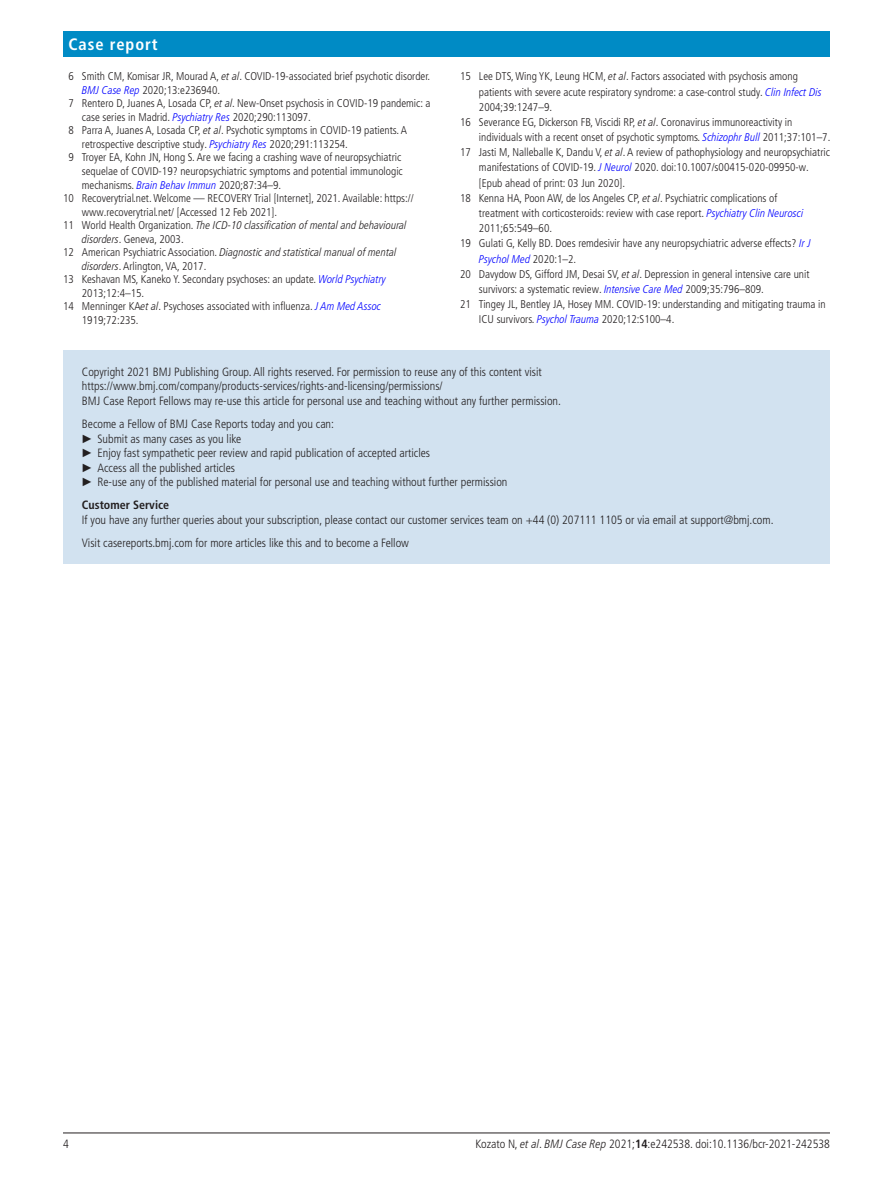
<style>
.page{position:relative;width:893px;height:1191px;background:#fff}
.page>*{position:absolute;margin:0;border:0;box-sizing:border-box;transform-origin:0 0}
.t1{font:700 condensed 16.5px "Frutiger LT Pro";letter-spacing:.055em;color:#fff}
.t2{font:300 condensed 12px/14.4px "Frutiger LT Pro";color:#231f20}
.t3{font:700 condensed 12px "Frutiger LT Pro";color:#231f20}
.t4{font:300 condensed 11.25px "Frutiger LT Pro";color:#231f20}
.t5{font:italic 300 condensed 11.25px "Frutiger LT Pro";color:#231f20}
.t6{font:italic 300 condensed 11.25px "Frutiger LT Pro";color:#00f}
.s1{font-style:italic}
.s2{font-style:italic;color:#00f}
.s3{font-style:normal}
.s4{font-style:normal;color:#231f20}
.s5{font-family:"Arial";font-weight:400;font-stretch:normal}
.s6{font-weight:700}
</style>
<div class="page">
<hr style="left:63px;top:1132px;width:767px;height:1px;background:#231f20">
<div style="left:63px;top:31px;width:767px;height:25px;background:#008bc5"></div>
<div style="left:63px;top:350px;width:767px;height:213px;background:#d2e2f0"></div>
<h1 class="t1" style="left:69px;top:34px;width:91px">Case report</h1>
<p class="t4" style="left:68px;top:70px;width:363px">6 Smith CM, Komisar JR, Mourad A, <span class="s1">et al</span>. COVID-19-associated brief psychotic disorder.</p>
<p class="t4" style="left:82px;top:84px;width:140px"><span class="s2">BMJ Case Rep</span> 2020;13:e236940.</p>
<p class="t4" style="left:68px;top:97px;width:363px">7 Rentero D, Juanes A, Losada CP, <span class="s1">et al</span>. New-Onset psychosis in COVID-19 pandemic: a</p>
<p class="t4" style="left:82px;top:111px;width:231px">case series in Madrid. <span class="s2">Psychiatry Res</span> 2020;290:113097.</p>
<p class="t4" style="left:68px;top:124px;width:340px">8 Parra A, Juanes A, Losada CP, <span class="s1">et al</span>. Psychotic symptoms in COVID-19 patients. A</p>
<p class="t4" style="left:82px;top:138px;width:268px">retrospective descriptive study. <span class="s2">Psychiatry Res</span> 2020;291:113254.</p>
<p class="t4" style="left:68px;top:151px;width:334px">9 Troyer EA, Kohn JN, Hong S. Are we facing a crashing wave of neuropsychiatric</p>
<p class="t4" style="left:82px;top:165px;width:322px">sequelae of COVID-19? neuropsychiatric symptoms and potential immunologic</p>
<p class="t4" style="left:82px;top:178px;width:201px">mechanisms. <span class="s2">Brain Behav Immun</span> 2020;87:34–9.</p>
<p class="t4" style="left:63px;top:192px;width:352px">10 Recoverytrial.net. Welcome — RECOVERY Trial [Internet], 2021. Available: https://</p>
<p class="t4" style="left:82px;top:205px;width:197px">www.recoverytrial.net/ [Accessed 12 Feb 2021].</p>
<p class="t5" style="left:63px;top:219px;width:345px"><span class="s3">11 World Health Organization.</span> The ICD-10 classification of mental and behavioural</p>
<p class="t4" style="left:82px;top:232px;width:103px"><span class="s1">disorders</span>. Geneva, 2003.</p>
<p class="t5" style="left:63px;top:246px;width:335px"><span class="s3">12 American Psychiatric Association.</span> Diagnostic and statistical manual of mental</p>
<p class="t4" style="left:82px;top:259px;width:126px"><span class="s1">disorders</span>. Arlington, VA, 2017.</p>
<p class="t4" style="left:63px;top:273px;width:324px">13 Keshavan MS, Kaneko Y. Secondary psychoses: an update. <span class="s2">World Psychiatry</span></p>
<p class="t4" style="left:82px;top:286px;width:64px">2013;12:4–15.</p>
<p class="t4" style="left:63px;top:300px;width:320px">14 Menninger KA<span class="s1">et al</span>. Psychoses associated with influenza. <span class="s2">J Am Med Assoc</span></p>
<p class="t4" style="left:82px;top:313px;width:58px">1919;72:235.</p>
<p class="t4" style="left:460px;top:70px;width:339px">15 Lee DTS, Wing YK, Leung HCM, <span class="s1">et al</span>. Factors associated with psychosis among</p>
<p class="t4" style="left:479px;top:85px;width:344px">patients with severe acute respiratory syndrome: a case-control study. <span class="s2">Clin Infect Dis</span></p>
<p class="t4" style="left:479px;top:100px;width:75px">2004;39:1247–9.</p>
<p class="t4" style="left:460px;top:116px;width:334px">16 Severance EG, Dickerson FB, Viscidi RP, <span class="s1">et al</span>. Coronavirus immunoreactivity in</p>
<p class="t4" style="left:479px;top:131px;width:353px">individuals with a recent onset of psychotic symptoms. <span class="s2">Schizophr Bull</span> 2011;37:101–7.</p>
<p class="t4" style="left:460px;top:146px;width:371px">17 Jasti M, Nalleballe K, Dandu V, <span class="s1">et al</span>. A review of pathophysiology and neuropsychiatric</p>
<p class="t4" style="left:479px;top:161px;width:331px">manifestations of COVID-19. <span class="s2">J Neurol</span> 2020. doi:10.1007/s00415-020-09950-w.</p>
<p class="t4" style="left:479px;top:176px;width:148px">[Epub ahead of print: 03 Jun 2020].</p>
<p class="t4" style="left:460px;top:191px;width:319px">18 Kenna HA, Poon AW, de los Angeles CP, <span class="s1">et al</span>. Psychiatric complications of</p>
<p class="t4" style="left:479px;top:207px;width:326px">treatment with corticosteroids: review with case report. <span class="s2">Psychiatry Clin Neurosci</span></p>
<p class="t4" style="left:479px;top:222px;width:75px">2011;65:549–60.</p>
<p class="t4" style="left:460px;top:237px;width:352px">19 Gulati G, Kelly BD. Does remdesivir have any neuropsychiatric adverse effects? <span class="s2">Ir J</span></p>
<p class="t6" style="left:479px;top:252px;width:99px">Psychol Med <span class="s4">2020:1–2.</span></p>
<p class="t4" style="left:460px;top:267px;width:351px">20 Davydow DS, Gifford JM, Desai SV, <span class="s1">et al</span>. Depression in general intensive care unit</p>
<p class="t4" style="left:479px;top:282px;width:286px">survivors: a systematic review. <span class="s2">Intensive Care Med</span> 2009;35:796–809.</p>
<p class="t4" style="left:460px;top:298px;width:367px">21 Tingey JL, Bentley JA, Hosey MM. COVID-19: understanding and mitigating trauma in</p>
<p class="t4" style="left:479px;top:313px;width:197px">ICU survivors. <span class="s2">Psychol Trauma</span> 2020;12:S100–4.</p>
<p class="t2" style="left:82px;top:365px;width:481px">Copyright 2021 BMJ Publishing Group. All rights reserved. For permission to reuse any of this content visit https://www.bmj.com/company/products-services/rights-and-licensing/permissions/<br>BMJ Case Report Fellows may re-use this article for personal use and teaching without any further permission.</p>
<p class="t2" style="left:81px;top:417px;width:428px">Become a Fellow of BMJ Case Reports today and you can:<br><span class="s5">►</span> Submit as many cases as you like<br><span class="s5">►</span> Enjoy fast sympathetic peer review and rapid publication of accepted articles<br><span class="s5">►</span> Access all the published articles<br><span class="s5">►</span> Re-use any of the published material for personal use and teaching without further permission</p>
<p class="t3" style="left:82px;top:498px;width:89px">Customer Service</p>
<p class="t2" style="left:82px;top:508px;width:693px;line-height:23.4px">If you have any further queries about your subscription, please contact our customer services team on +44 (0) 207111 1105 or via email at support@bmj.com.<br>Visit casereports.bmj.com for more articles like this and to become a Fellow</p>
<p class="t2" style="left:63px;top:1136px;width:7px">4</p>
<p class="t2" style="left:476px;top:1136px;width:356px">Kozato N, <span class="s1">et al</span>. <span class="s1">BMJ Case Rep</span> 2021;<span class="s6">14</span>:e242538. doi:10.1136/bcr-2021-242538</p>
</div>
